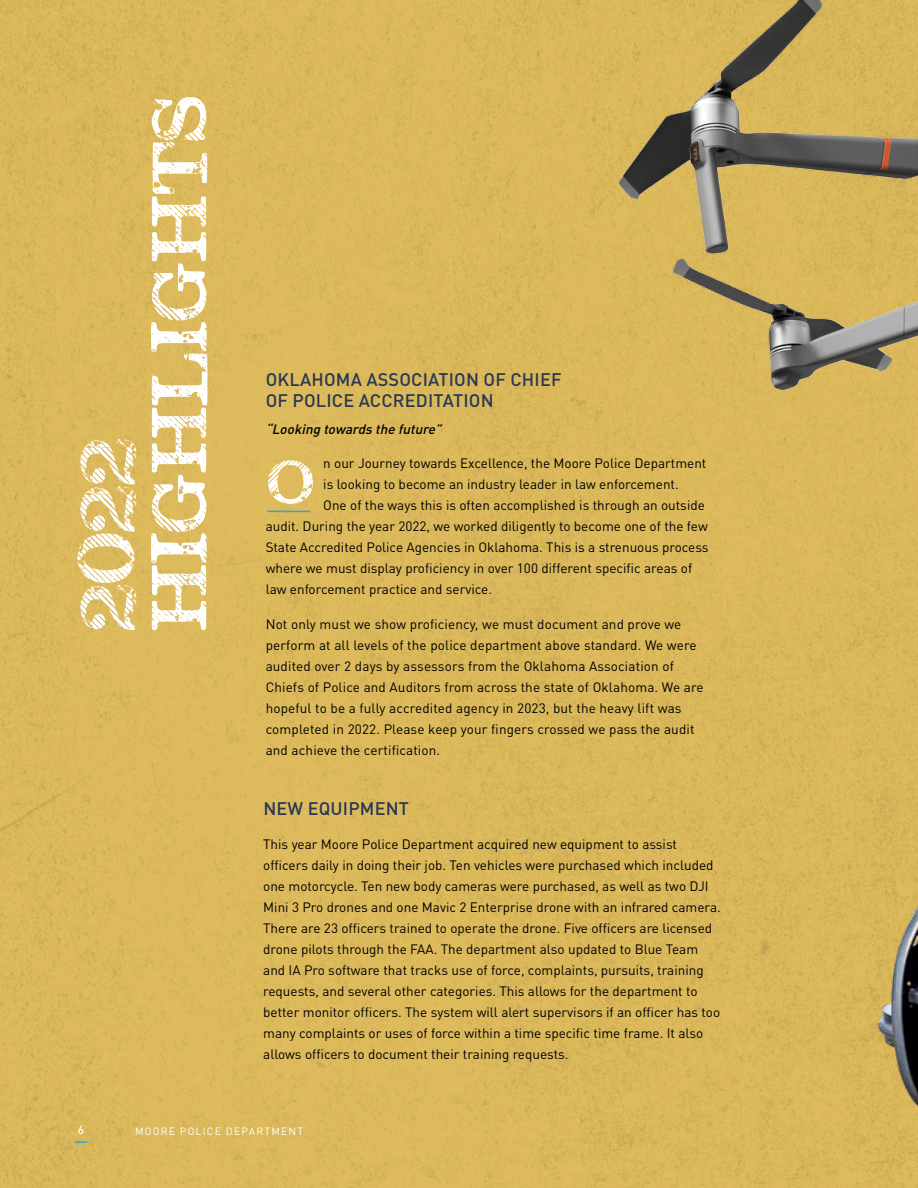
<style>
.page{position:relative;width:918px;height:1188px;background:#fff}
.page>*{position:absolute;margin:0;border:0;box-sizing:border-box;transform-origin:0 0}
.t1{font:97.65px/72.2px "Megeon Grunge";color:#fff}
.t2{font:72.45px "Megeon Grunge";color:#fff}
.t3{font:500 18px/21px "DIN Pro";letter-spacing:.01em;color:#283855}
.t4{font:13.5px/21px "DIN Pro";color:#000}
.t5{font:italic 500 13.5px "DIN Pro";color:#000}
.t6{font:500 12px "DIN Pro";color:#fff}
.t7{font:10.5px "DIN Pro";letter-spacing:.11em;color:#fff}
</style>
<div class="page">
<div style="left:0;top:0;width:854px;height:1188px;background:#dcb95b"></div>
<img style="left:854px;top:583px;width:64px;height:605px">
<img style="left:618px;top:0;width:300px;height:583px">
<hr style="left:267px;top:511px;width:43px;height:1px;background:#33a3dc">
<svg style="left:75px;top:1141px;width:12px;height:2px"></svg>
<h1 class="t1" style="left:75px;top:631px;width:536px;rotate:-90deg">2022<br>HIGHLIGHTS</h1>
<h3 class="t3" style="left:266px;top:368px;width:297px">OKLAHOMA ASSOCIATION OF CHIEF<br>OF POLICE ACCREDITATION</h3>
<p class="t5" style="left:266px;top:420px;width:181px">“Looking towardsthe future”</p>
<h2 class="t2" style="left:267px;top:443px;width:48px">O</h2>
<p class="t4" style="left:323px;top:452px;width:385px">n our Journey towards Excellence, the Moore Police Department</p>
<p class="t4" style="left:323px;top:473px;width:357px">is looking to become an industry leader in law enforcement.</p>
<p class="t4" style="left:323px;top:494px;width:383px">One of the ways this is often accomplished is through an outside</p>
<p class="t4" style="left:266px;top:515px;width:444px">audit. During the year 2022, we worked diligently to become one of the few</p>
<p class="t4" style="left:266px;top:536px;width:444px">State Accredited Police Agencies in Oklahoma. This is a strenuous process</p>
<p class="t4" style="left:266px;top:557px;width:428px">where we must display proficiency in over 100 different specific areas of</p>
<p class="t4" style="left:266px;top:578px;width:228px">law enforcement practice and service.</p>
<p class="t4" style="left:266px;top:613px;width:439px">Not only must we show proficiency, we must document and prove we perform at all levels of the police department above standard. We were audited over 2 days by assessors from the Oklahoma Association of Chiefs of Police and Auditors from across the state of Oklahoma. We are hopeful to be a fully accredited agency in 2023, but the heavy lift was completed in 2022. Please keep your fingers crossed we pass the audit and achieve the certification.</p>
<h3 class="t3" style="left:263px;top:797px;width:147px">NEW EQUIPMENT</h3>
<p class="t4" style="left:263px;top:833px;width:459px">This year Moore Police Department acquired new equipment to assist officers daily in doing their job. Ten vehicles were purchased which included one motorcycle. Ten new body cameras were purchased, as well as two DJI Mini 3 Pro drones and one Mavic 2 Enterprise drone with an infrared camera.<br>There are 23 officers trained to operate the drone. Five officers are licensed drone pilots through the FAA. The department also updated to Blue Team and IA Pro software that tracks use of force, complaints, pursuits, training requests, and several other categories. This allows for the department to better monitor officers. The system will alert supervisors if an officer has too many complaints or uses of force within a time specific time frame. It also allows officers to document their training requests.</p>
<p class="t6" style="left:78px;top:1122px;width:8px">6</p>
<p class="t7" style="left:135px;top:1124px;width:170px">MOORE POLICE DEPARTMENT</p>
</div>
